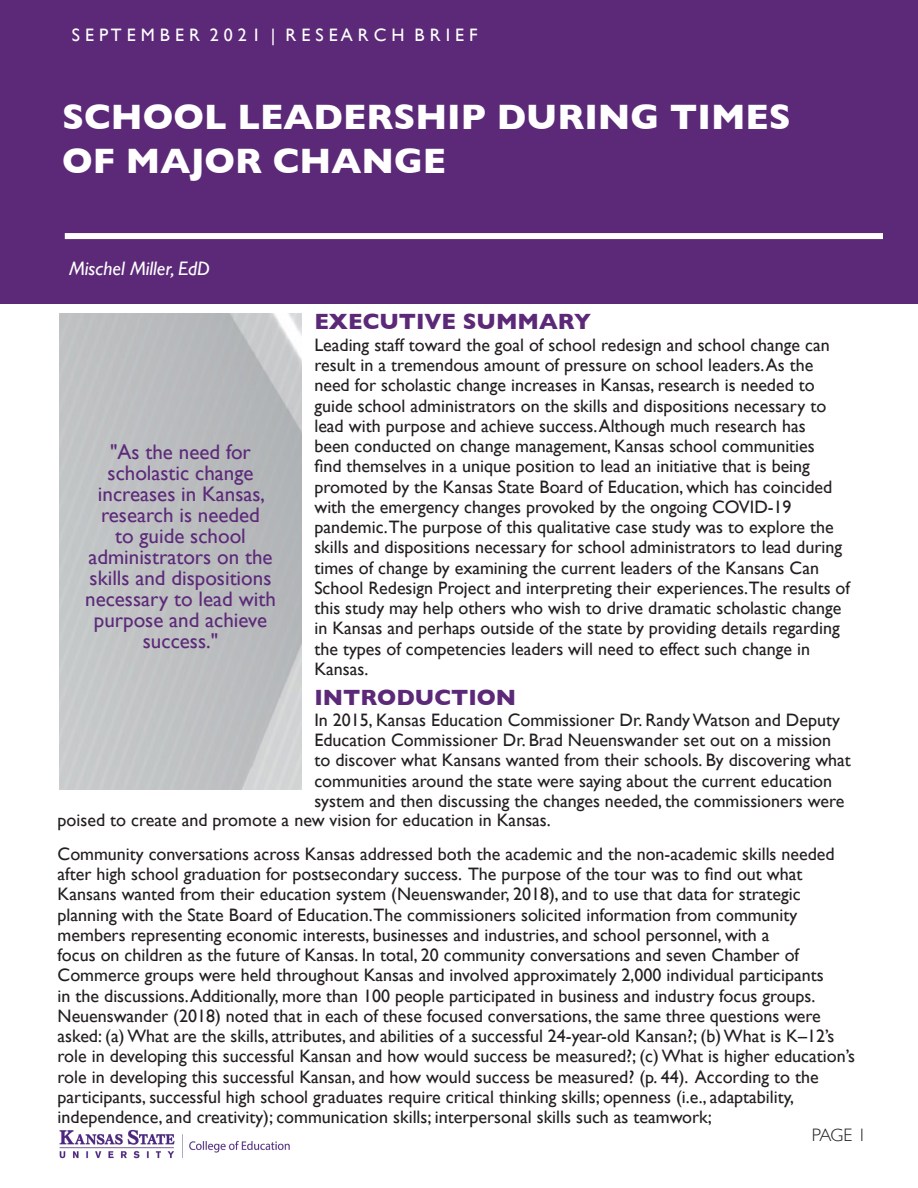
<style>
.page{position:relative;width:918px;height:1188px;background:#fff}
.page>*{position:absolute;margin:0;border:0;box-sizing:border-box;transform-origin:0 0}
.t1{font:700 36px/43.5px "Gill Sans";color:#fff}
.t2{font:700 22.5px "Gill Sans";color:#5c2978}
.t3{font:21px/21px "Gill Sans";color:#5c2a79;text-align:center}
.t4{font:italic 19.5px "Gill Sans";color:#fff}
.t5{font:18px/20.2px "Gill Sans";color:#231f20}
.t6{font:18px "Gill Sans";color:#fff}
.t7{font:300 18px "Gill Sans";color:#231f20}
</style>
<div class="page">
<div style="left:0;top:0;width:918px;height:304px;background:#5c2978"></div>
<img style="left:59px;top:1129px;width:231px;height:30px">
<div style="left:65px;top:233px;width:818px;height:6px;background:#fff"></div>
<p class="t6" style="left:72px;top:25px;width:407px">S E P T E M B E R 2 0 2 1 | R E S E A R C H B R I E F</p>
<p class="t1" style="left:62px;top:95px;width:730px">SCHOOL LEADERSHIP DURING TIMES<br>OF MAJOR CHANGE</p>
<p class="t4" style="left:69px;top:257px;width:143px">Mischel Miller, EdD</p>
<p class="t3" style="left:85px;top:441px;width:192px">"As the need for scholastic change increases in Kansas, research is needed<br>to guide school administrators on the skills and dispositions necessary to lead with purpose and achieve success."</p>
<p class="t2" style="left:314px;top:304px;width:278px">EXECUTIVE SUMMARY</p>
<p class="t5" style="left:314px;top:334px;width:537px">Leading staff toward the goal of school redesign and school change can result in a tremendous amount of pressure on school leaders. As the need for scholastic change increases in Kansas, research is needed to guide school administrators on the skills and dispositions necessary to lead with purpose and achieve success. Although much research has<br>been conducted on change management, Kansas school communities<br>find themselves in a unique position to lead an initiative that is being promoted by the Kansas State Board of Education, which has coincided with the emergency changes provoked by the ongoing COVID-19 pandemic.The purpose of this qualitative case study was to explore the skills and dispositions necessary for school administrators to lead during times of change by examining the current leaders of the Kansans Can School Redesign Project and interpreting their experiences.The results of this study may help others who wish to drive dramatic scholastic change in Kansas and perhaps outside of the state by providing details regarding the types of competencies leaders will need to effect such change in Kansas.</p>
<p class="t5" style="left:314px;top:709px;width:538px">In 2015, Kansas Education Commissioner Dr. Randy Watson and Deputy Education Commissioner Dr. Brad Neuenswander set out on a mission to discover what Kansans wanted from their schools. By discovering what communities around the state were saying about the current education system and then discussing the changes needed, the commissioners were</p>
<p class="t2" style="left:314px;top:680px;width:203px">INTRODUCTION</p>
<p class="t5" style="left:58px;top:810px;width:495px">poised to create and promote a new vision for education in Kansas.</p>
<p class="t5" style="left:58px;top:843px;width:799px">Community conversations across Kansas addressed both the academic and the non-academic skills needed after high school graduation for postsecondary success. The purpose of the tour was to find out what Kansans wanted from their education system (Neuenswander, 2018), and to use that data for strategic planning with the State Board of Education.The commissioners solicited information from community members representing economic interests, businesses and industries, and school personnel, with a<br>focus on children as the future of Kansas. In total, 20 community conversations and seven Chamber of Commerce groups were held throughout Kansas and involved approximately 2,000 individual participants<br>in the discussions. Additionally, more than 100 people participated in business and industry focus groups.<br>Neuenswander (2018) noted that in each of these focused conversations, the same three questions were asked: (a) What are the skills, attributes, and abilities of a successful 24-year-old Kansan?; (b) What is K–12’s role in developing this successful Kansan and how would success be measured?; (c) What is higher education’s role in developing this successful Kansan, and how would success be measured? (p. 44). According to the participants, successful high school graduates require critical thinking skills; openness (i.e., adaptability, independence, and creativity); communication skills; interpersonal skills such as teamwork;</p>
<p class="t7" style="left:812px;top:1121px;width:56px">PAGE 1</p>
</div>
